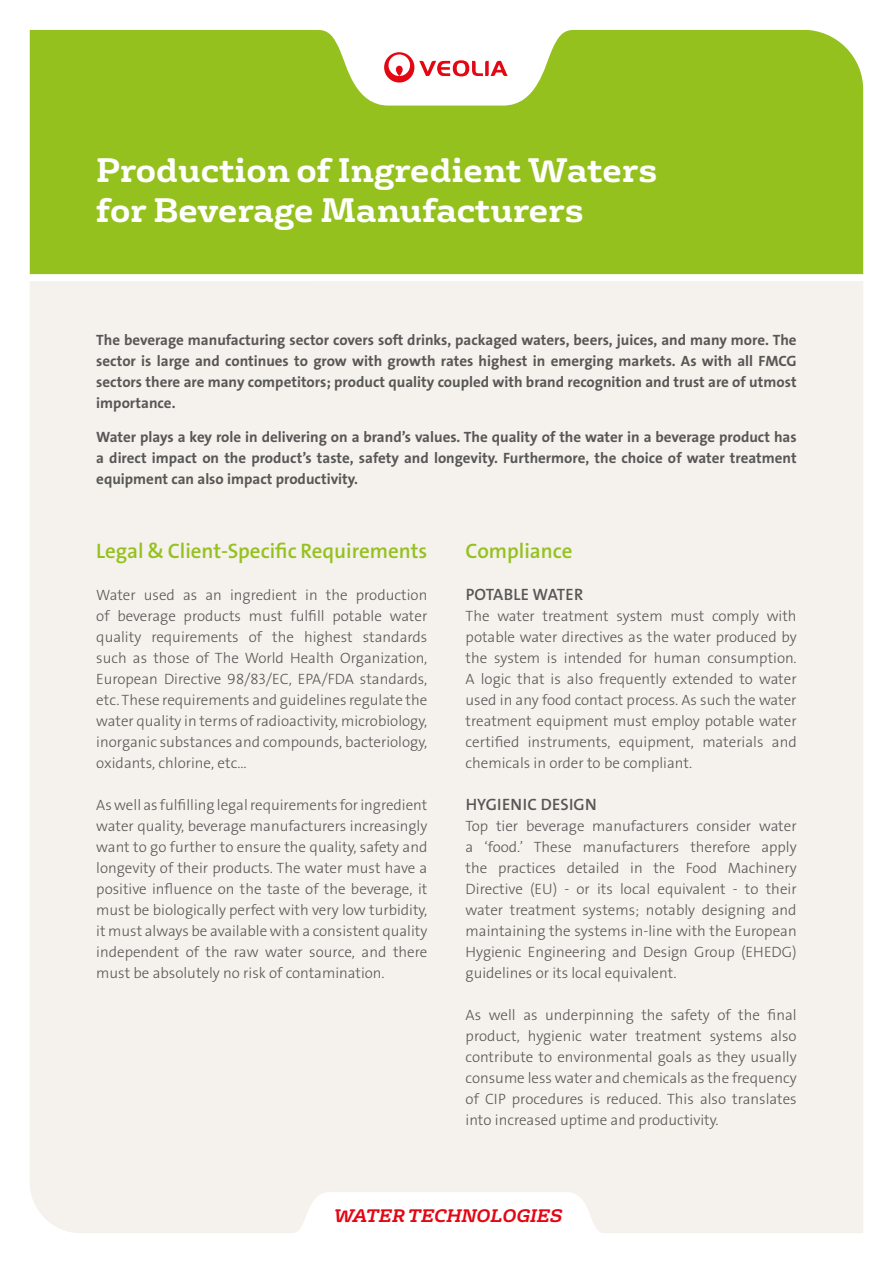
<style>
.page{position:relative;width:893px;height:1263px;background:#fff}
.page>*{position:absolute;margin:0;border:0;box-sizing:border-box;transform-origin:0 0}
.t1{font:700 33px/39.6px "FS Rufus";color:#fff}
.t2{font:21px "The Sans Veolia W6 Se Bld";color:#95c11f}
.t3{font:italic 700 17.55px "FS Rufus";color:#e30613}
.t4{font:16.5px "The Sans Veolia W6 Se Bld";letter-spacing:.015em;color:#575756}
.t5{font:15px/21px "The Sans Veolia W3 Lig";color:#575756;text-align:justify}
.t6{font:15px/21px "The Sans Veolia W7 Bld";color:#575756;text-align:justify}
</style>
<div class="page">
<div style="left:30px;top:106px;width:833px;height:168px;background:#95c11f"></div>
<div style="left:30px;top:281px;width:833px;height:952px;background:#f5f1ec"></div>
<svg style="left:29px;top:29px;width:835px;height:77px;fill:#95c11f"></svg>
<svg style="left:384px;top:52px;width:124px;height:31px"></svg>
<h1 class="t1" style="left:96px;top:148px;width:562px">Production of Ingredient Waters for Beverage Manufacturers</h1>
<p class="t6" style="left:96px;top:329px;width:702px">The beverage manufacturing sector covers soft drinks, packaged waters, beers, juices, and many more. The sector is large and continues to grow with growth rates highest in emerging markets. As with all FMCG sectors there are many competitors; product quality coupled with brand recognition and trust are of utmost importance.</p>
<p class="t6" style="left:96px;top:426px;width:702px">Water plays a key role in delivering on a brand’s values. The quality of the water in a beverage product has a direct impact on the product’s taste, safety and longevity. Furthermore, the choice of water treatment equipment can also impact productivity.</p>
<h2 class="t2" style="left:96px;top:537px;width:333px">Legal &amp; Client-Specific Requirements</h2>
<p class="t5" style="left:96px;top:585px;width:333px">Water used as an ingredient in the production of beverage products must fulfill potable water quality requirements of the highest standards such as those of The World Health Organization, European Directive 98/83/EC, EPA/FDA standards, etc. These requirements and guidelines regulate the water quality in terms of radioactivity, microbiology, inorganic substances and compounds, bacteriology, oxidants, chlorine, etc…</p>
<p class="t5" style="left:96px;top:795px;width:333px">As well as fulfilling legal requirements for ingredient water quality, beverage manufacturers increasingly want to go further to ensure the quality, safety and longevity of their products. The water must have a positive influence on the taste of the beverage, it must be biologically perfect with very low turbidity, it must always be available with a consistent quality independent of the raw water source, and there must be absolutely no risk of contamination.</p>
<h2 class="t2" style="left:466px;top:537px;width:109px">Compliance</h2>
<p class="t4" style="left:466px;top:584px;width:119px">POTABLE WATER</p>
<p class="t5" style="left:466px;top:606px;width:333px">The water treatment system must comply with potable water directives as the water produced by the system is intended for human consumption.<br>A logic that is also frequently extended to water used in any food contact process. As such the water treatment equipment must employ potable water certified instruments, equipment, materials and chemicals in order to be compliant.</p>
<p class="t4" style="left:466px;top:794px;width:132px">HYGIENIC DESIGN</p>
<p class="t5" style="left:466px;top:816px;width:333px">Top tier beverage manufacturers consider water a ‘food.’ These manufacturers therefore apply the practices detailed in the Food Machinery Directive (EU) - or its local equivalent - to their water treatment systems; notably designing and maintaining the systems in-line with the European Hygienic Engineering and Design Group (EHEDG) guidelines or its local equivalent.</p>
<p class="t5" style="left:466px;top:1005px;width:333px">As well as underpinning the safety of the final product, hygienic water treatment systems also contribute to environmental goals as they usually consume less water and chemicals as the frequency of CIP procedures is reduced. This also translates into increased uptime and productivity.</p>
<p class="t3" style="left:334px;top:1201px;width:230px">WATER TECHNOLOGIES</p>
</div>
